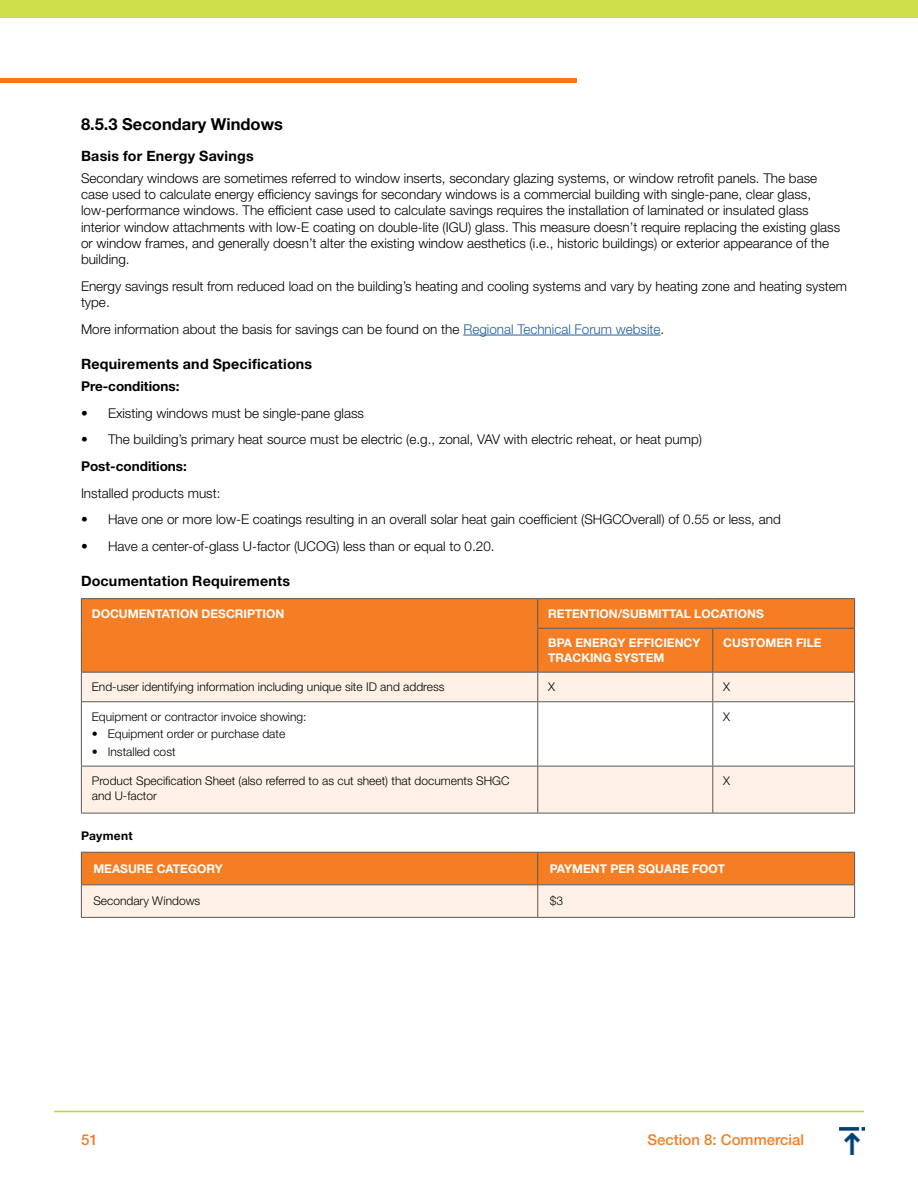
<style>
.page{position:relative;width:918px;height:1188px;background:#fff}
.page>*{position:absolute;margin:0;border:0;box-sizing:border-box;transform-origin:0 0}
.t1{font:700 16.5px "Helvetica Neue LT Std";color:#000}
.t2{font:500 15px "Helvetica Neue LT Std";color:#f57e25}
.t3{font:700 14.25px "Helvetica Neue LT Std";letter-spacing:.015em;color:#000}
.t4{font:300 13.5px/16.2px "Helvetica Neue LT Std";color:#000}
.t5{font:700 13.5px "Helvetica Neue LT Std";color:#000}
.t6{font:300 12px/14.4px "Helvetica Neue LT Std";color:#000}
.t7{font:700 12px/14.4px "Helvetica Neue LT Std";color:#fff}
.t8{font:700 12px "Helvetica Neue LT Std";letter-spacing:.02em;color:#000}
.s1{color:#215e9e}
</style>
<div class="page">
<div style="left:0;top:0;width:918px;height:18px;background:#cedd4a"></div>
<hr style="left:54px;top:1111px;width:810px;height:1px;background:#c1d72f">
<img style="left:840px;top:1127px;width:25px;height:28px">
<div style="left:0;top:78px;width:577px;height:5px;background:#ed7a23"></div>
<hr style="left:463px;top:335px;width:198px;height:1px;background:#215e9e">
<div style="left:82px;top:599px;width:772px;height:73px;background:#f57e25"></div>
<svg style="left:82px;top:673px;width:772px;height:140px;fill:#fff1e6"></svg>
<svg style="left:854px;top:599px;width:1px;height:29px"></svg>
<hr style="left:81px;top:672px;width:457px;height:1px;background:#58595b">
<hr style="left:81px;top:598px;width:457px;height:1px;background:#58595b">
<svg style="left:81px;top:599px;width:1px;height:29px"></svg>
<hr style="left:538px;top:598px;width:175px;height:1px;background:#58595b">
<svg style="left:537px;top:599px;width:1px;height:29px"></svg>
<hr style="left:713px;top:598px;width:142px;height:1px;background:#58595b">
<hr style="left:81px;top:628px;width:1px;height:44px;background:#58595b">
<hr style="left:854px;top:629px;width:1px;height:43px;background:#58595b">
<hr style="left:538px;top:672px;width:175px;height:1px;background:#58595b">
<hr style="left:713px;top:672px;width:142px;height:1px;background:#58595b">
<hr style="left:537px;top:628px;width:176px;height:1px;background:#58595b">
<hr style="left:537px;top:629px;width:1px;height:43px;background:#58595b">
<svg style="left:81px;top:673px;width:1px;height:28px"></svg>
<svg style="left:854px;top:673px;width:1px;height:28px"></svg>
<hr style="left:713px;top:628px;width:142px;height:1px;background:#58595b">
<hr style="left:712px;top:629px;width:1px;height:43px;background:#58595b">
<svg style="left:537px;top:673px;width:1px;height:28px"></svg>
<svg style="left:712px;top:673px;width:1px;height:28px"></svg>
<hr style="left:81px;top:702px;width:1px;height:64px;background:#58595b">
<hr style="left:81px;top:701px;width:457px;height:1px;background:#58595b">
<hr style="left:538px;top:701px;width:175px;height:1px;background:#58595b">
<hr style="left:713px;top:701px;width:142px;height:1px;background:#58595b">
<hr style="left:537px;top:702px;width:1px;height:64px;background:#58595b">
<hr style="left:712px;top:702px;width:1px;height:64px;background:#58595b">
<hr style="left:854px;top:702px;width:1px;height:64px;background:#58595b">
<hr style="left:81px;top:766px;width:457px;height:1px;background:#58595b">
<hr style="left:81px;top:767px;width:1px;height:46px;background:#58595b">
<hr style="left:81px;top:813px;width:457px;height:1px;background:#58595b">
<hr style="left:538px;top:766px;width:175px;height:1px;background:#58595b">
<hr style="left:537px;top:767px;width:1px;height:46px;background:#58595b">
<hr style="left:538px;top:813px;width:175px;height:1px;background:#58595b">
<hr style="left:713px;top:766px;width:142px;height:1px;background:#58595b">
<hr style="left:712px;top:767px;width:1px;height:46px;background:#58595b">
<hr style="left:854px;top:767px;width:1px;height:46px;background:#58595b">
<hr style="left:713px;top:813px;width:142px;height:1px;background:#58595b">
<svg style="left:82px;top:853px;width:772px;height:64px;background:#f8b786"></svg>
<hr style="left:81px;top:852px;width:457px;height:1px;background:#58595b">
<hr style="left:81px;top:853px;width:1px;height:31px;background:#58595b">
<hr style="left:538px;top:852px;width:317px;height:1px;background:#58595b">
<hr style="left:537px;top:853px;width:1px;height:31px;background:#58595b">
<hr style="left:854px;top:853px;width:1px;height:31px;background:#58595b">
<hr style="left:81px;top:884px;width:457px;height:1px;background:#58595b">
<hr style="left:538px;top:884px;width:317px;height:1px;background:#58595b">
<hr style="left:81px;top:885px;width:1px;height:32px;background:#58595b">
<hr style="left:537px;top:885px;width:1px;height:32px;background:#58595b">
<hr style="left:854px;top:885px;width:1px;height:32px;background:#58595b">
<hr style="left:81px;top:917px;width:457px;height:1px;background:#58595b">
<hr style="left:538px;top:917px;width:317px;height:1px;background:#58595b">
<p class="t1" style="left:81px;top:114px;width:203px">8.5.3 Secondary Windows</p>
<p class="t3" style="left:81px;top:147px;width:174px">Basis for Energy Savings</p>
<p class="t4" style="left:81px;top:170px;width:761px">Secondary windows are sometimes referred to window inserts, secondary glazing systems, or window retrofit panels. The base case used to calculate energy efficiency savings for secondary windows is a commercial building with single-pane, clear glass, low-performance windows. The efficient case used to calculate savings requires the installation of laminated or insulated glass interior window attachments with low-E coating on double-lite (IGU) glass. This measure doesn’t require replacing the existing glass or window frames, and generally doesn’t alter the existing window aesthetics (i. e. , historic buildings) or exterior appearance of the building.</p>
<p class="t4" style="left:81px;top:278px;width:768px">Energy savings result from reduced load on the building’s heating and cooling systems and vary by heating zone and heating system type.</p>
<p class="t4" style="left:81px;top:321px;width:582px">More information about the basis for savings can be found on the <span class="s1">Regional Technical Forum website</span>.</p>
<p class="t3" style="left:81px;top:355px;width:233px">Requirements and Specifications</p>
<p class="t5" style="left:81px;top:378px;width:100px">Pre-conditions:</p>
<p class="t4" style="left:81px;top:405px;width:285px">• Existing windows must be single-pane glass</p>
<p class="t4" style="left:81px;top:431px;width:623px">• The building’s primary heat source must be electric (e. g. , zonal, VAV with electric reheat, or heat pump)</p>
<p class="t5" style="left:81px;top:458px;width:107px">Post-conditions:</p>
<p class="t4" style="left:81px;top:485px;width:141px">Installed products must:</p>
<p class="t4" style="left:81px;top:511px;width:701px">• Have one or more low-E coatings resulting in an overall solar heat gain coefficient (SHGCOverall) of 0. 55 or less, and</p>
<p class="t4" style="left:81px;top:538px;width:413px">• Have a center-of-glass U-factor (UCOG) less than or equal to 0. 20.</p>
<p class="t3" style="left:81px;top:572px;width:211px">Documentation Requirements</p>
<p class="t7" style="left:92px;top:606px;width:194px">DOCUMENTATION DESCRIPTION</p>
<p class="t7" style="left:548px;top:606px;width:217px">RETENTION/SUBMITTAL LOCATIONS</p>
<p class="t7" style="left:548px;top:636px;width:154px">BPA ENERGY EFFICIENCY<br>TRACKING SYSTEM</p>
<p class="t7" style="left:723px;top:636px;width:100px">CUSTOMER FILE</p>
<p class="t6" style="left:92px;top:680px;width:354px">End-user identifying information including unique site ID and address</p>
<p class="t6" style="left:548px;top:680px;width:8px">X</p>
<p class="t6" style="left:723px;top:680px;width:8px">X</p>
<p class="t6" style="left:92px;top:709px;width:216px">Equipment or contractor invoice showing:</p>
<p class="t6" style="left:92px;top:727px;width:195px">• Equipment order or purchase date</p>
<p class="t6" style="left:92px;top:744px;width:85px">• Installed cost</p>
<p class="t6" style="left:723px;top:709px;width:8px">X</p>
<p class="t6" style="left:92px;top:773px;width:419px">Product Specification Sheet (also referred to as cut sheet) that documents SHGC and U-factor</p>
<p class="t6" style="left:723px;top:773px;width:8px">X</p>
<p class="t8" style="left:81px;top:828px;width:53px">Payment</p>
<p class="t7" style="left:93px;top:861px;width:131px">MEASURE CATEGORY</p>
<p class="t7" style="left:550px;top:861px;width:177px">PAYMENT PER SQUARE FOOT</p>
<p class="t6" style="left:93px;top:894px;width:108px">Secondary Windows</p>
<p class="t6" style="left:550px;top:894px;width:15px">$3</p>
<p class="t2" style="left:81px;top:1130px;width:18px">51</p>
<p class="t2" style="left:648px;top:1130px;width:158px">Section 8: Commercial</p>
</div>
